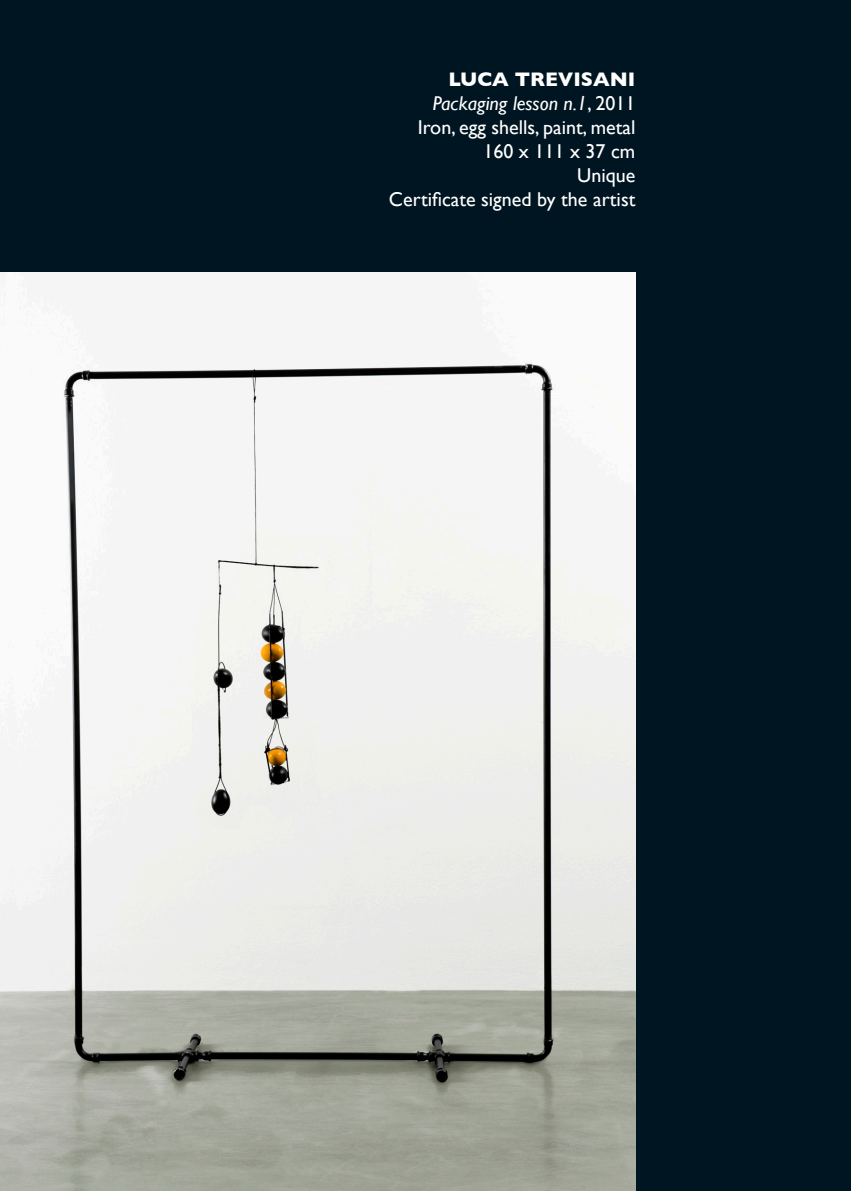
<style>
.page{position:relative;width:851px;height:1191px;background:#fff}
.page>*{position:absolute;margin:0;border:0;box-sizing:border-box;transform-origin:0 0}
.t1{font:20px "Gill Sans";color:#fff}
.t2{font:italic 20px "Gill Sans";color:#fff}
.t3{font:700 20px "Gill Sans";color:#fff}
.s1{font-style:normal}
</style>
<div class="page">
<div style="left:0;top:0;width:850px;height:1191px;background:#001522"></div>
<img style="left:0;top:272px;width:635px;height:919px">
<p class="t3" style="left:448px;top:67px;width:188px">LUCA TREVISANI</p>
<p class="t2" style="left:433px;top:92px;width:204px">Packaging lesson n.1<span class="s1">, 2011</span></p>
<p class="t1" style="left:418px;top:115px;width:219px">Iron, egg shells, paint, metal</p>
<p class="t1" style="left:483px;top:139px;width:153px">160 x 111 x 37 cm</p>
<p class="t1" style="left:577px;top:163px;width:60px">Unique</p>
<p class="t1" style="left:389px;top:187px;width:248px">Certificate signed by the artist</p>
</div>
